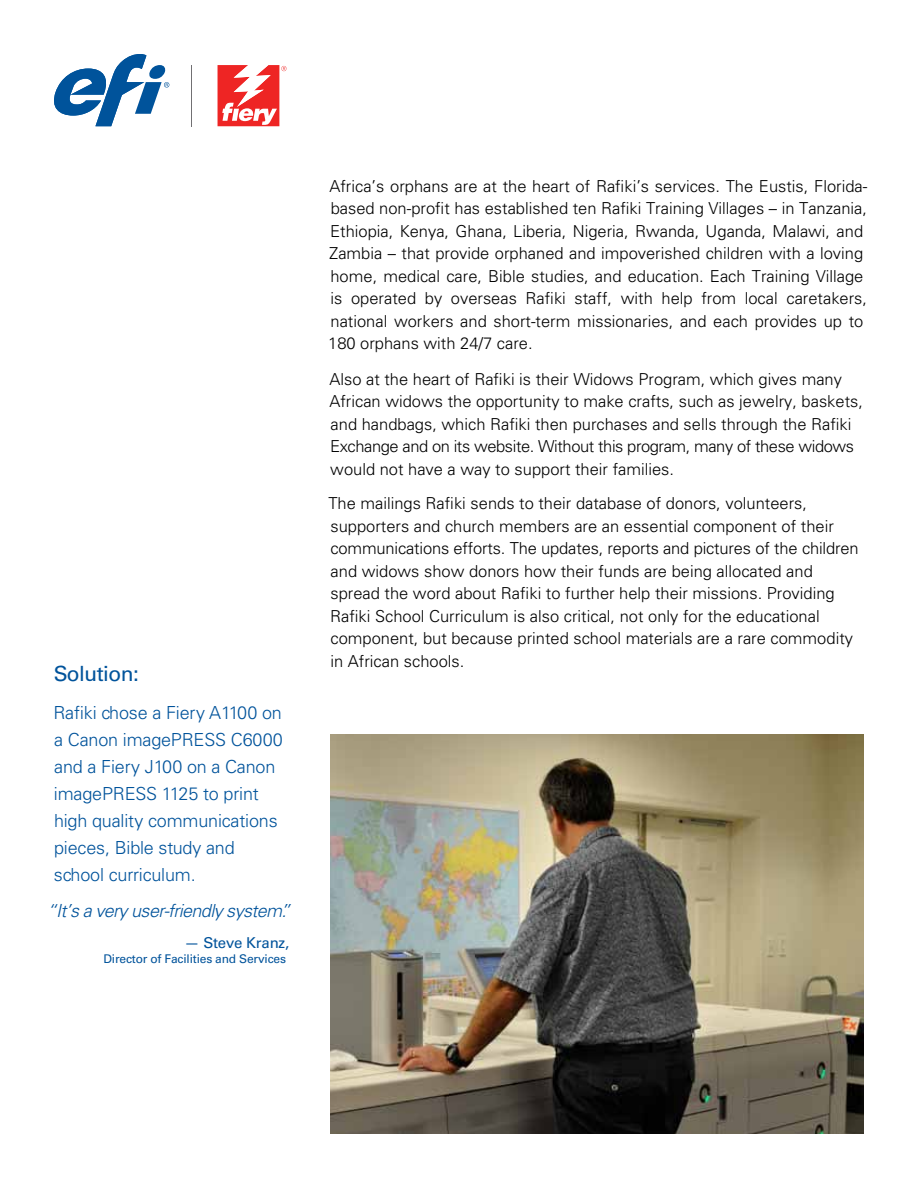
<style>
.page{position:relative;width:918px;height:1188px;background:#fff}
.page>*{position:absolute;margin:0;border:0;box-sizing:border-box;transform-origin:0 0}
.t1{font:21px "Univers LT Std";letter-spacing:-.025em;color:#00539b}
.t2{font:300 18px/27px "Univers LT Std";letter-spacing:-.01em;color:#00539b}
.t3{font:italic 300 18px "Univers LT Std";letter-spacing:-.035em;color:#00539b}
.t4{font:300 16.5px/22.5px "Univers LT Std";color:#000}
.t5{font:15px "Univers LT Std";letter-spacing:-.015em;color:#00539b}
.t6{font:12px "Univers LT Std";letter-spacing:-.015em;color:#00539b}
</style>
<div class="page">
<svg style="left:218px;top:65px;width:68px;height:61px"></svg>
<hr style="left:191px;top:65px;width:1px;height:61px;background:#717073">
<svg style="left:54px;top:54px;width:115px;height:72px"></svg>
<img style="left:330px;top:734px;width:534px;height:400px">
<p class="t1" style="left:54px;top:661px;width:87px">Solution:</p>
<p class="t2" style="left:54px;top:699px;width:231px">Rafiki chose a Fiery A1100 on a Canon imagePRESS C6000 and a Fiery J100 on a Canon imagePRESS 1125 to print high quality communications pieces, Bible study and school curriculum.</p>
<p class="t3" style="left:47px;top:899px;width:245px">“It’s a very user-friendly system.”</p>
<p class="t5" style="left:185px;top:934px;width:106px">— Steve Kranz,</p>
<p class="t6" style="left:103px;top:952px;width:184px">Director of Facilities and Services</p>
<p class="t4" style="left:328px;top:175px;width:541px">Africa’s orphans are at the heart of Rafiki’s services. The Eustis, Florida&shy;based non-profit has established ten Rafiki Training Villages – in Tanzania, Ethiopia, Kenya, Ghana, Liberia, Nigeria, Rwanda, Uganda, Malawi, and Zambia – that provide orphaned and impoverished children with a loving home, medical care, Bible studies, and education. Each Training Village is operated by overseas Rafiki staff, with help from local caretakers, national workers and short-term missionaries, and each provides up to 180 orphans with 24/7 care.</p>
<p class="t4" style="left:329px;top:368px;width:535px">Also at the heart of Rafiki is their Widows Program, which gives many African widows the opportunity to make crafts, such as jewelry, baskets, and handbags, which Rafiki then purchases and sells through the Rafiki Exchange and on its website. Without this program, many of these widows would not have a way to support their families.</p>
<p class="t4" style="left:328px;top:492px;width:532px">The mailings Rafiki sends to their database of donors, volunteers, supporters and church members are an essential component of their communications efforts. The updates, reports and pictures of the children and widows show donors how their funds are being allocated and spread the word about Rafiki to further help their missions. Providing Rafiki School Curriculum is also critical, not only for the educational component, but because printed school materials are a rare commodity in African schools.</p>
</div>
